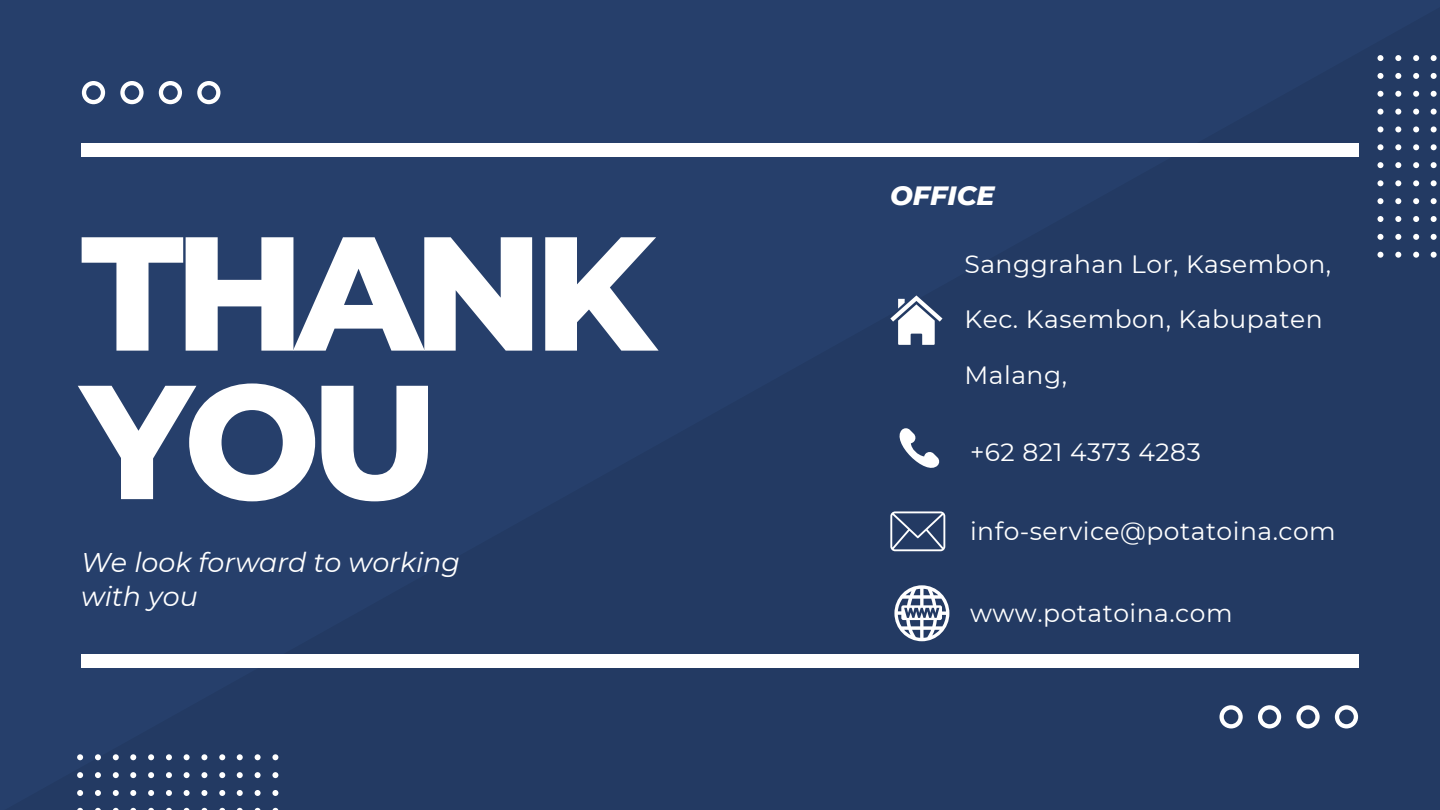
<style>
.page{position:relative;width:1440px;height:810px;background:#263f6b}
.page>*{position:absolute;margin:0;border:0;box-sizing:border-box;transform-origin:0 0}
.t1{font:800 161.9px/148.5px "Montserrat";letter-spacing:-.06em;color:#fff}
.t2{font:italic 27px/34.5px "Montserrat";color:#fff}
.t3{font:italic 800 27px "Montserrat";color:#fff}
.t4{font:25px "Montserrat";letter-spacing:.02em;color:#fff}
</style>
<div class="page">
<svg style="left:82px;top:81px;width:138px;height:23px"></svg>
<svg style="left:1219px;top:705px;width:139px;height:23px"></svg>
<svg style="left:1377px;top:55px;width:63px;height:202px;background:#384c72"></svg>
<svg style="left:77px;top:754px;width:201px;height:56px;background:#384d72"></svg>
<div style="left:81px;top:654px;width:1278px;height:13px;background:#fff"></div>
<div style="left:81px;top:143px;width:1278px;height:13px;background:#fff"></div>
<svg style="left:890px;top:428px;width:50px;height:49px"></svg>
<svg style="left:894px;top:585px;width:55px;height:56px"></svg>
<svg style="left:890px;top:296px;width:52px;height:49px"></svg>
<svg style="left:890px;top:511px;width:55px;height:40px;background:#576988"></svg>
<h1 class="t1" style="left:81px;top:218px;width:576px">THANK<br>YOU</h1>
<p class="t2" style="left:81px;top:545px;width:381px">We look forward to working with you</p>
<p class="t3" style="left:890px;top:179px;width:106px">OFFICE</p>
<p class="t4" style="left:965px;top:249px;width:368px">Sanggrahan Lor, Kasembon,</p>
<p class="t4" style="left:965px;top:304px;width:360px">Kec. Kasembon, Kabupaten</p>
<p class="t4" style="left:965px;top:360px;width:104px">Malang,</p>
<p class="t4" style="left:970px;top:437px;width:232px">+62 821 4373 4283</p>
<p class="t4" style="left:970px;top:515px;width:367px">info-service@potatoina.com</p>
<p class="t4" style="left:970px;top:597px;width:264px">www.potatoina.com</p>
</div>
